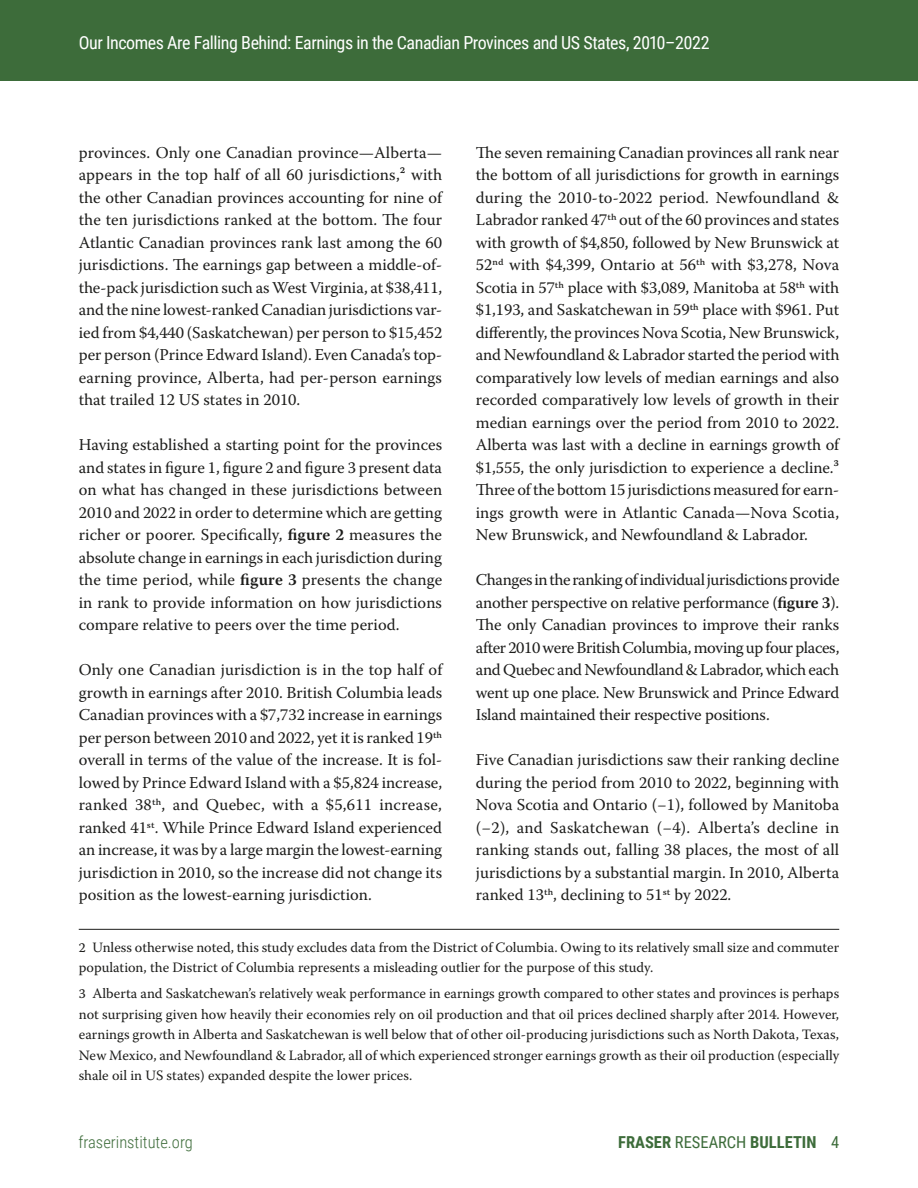
<style>
.page{position:relative;width:918px;height:1188px;background:#fff}
.page>*{position:absolute;margin:0;border:0;box-sizing:border-box;transform-origin:0 0}
.t1{font:18px "Roboto Condensed";letter-spacing:-.025em;color:#fff}
.t2{font:16.5px/22.5px "Warnock Pro";color:#1d1d1b;text-align:justify}
.t3{font:700 16.5px "Roboto Condensed";color:#3d6c3a}
.t4{font:300 16.5px "Roboto Condensed";color:#3d6c3a}
.t5{font:14.25px/20.4px "Warnock Pro";color:#1d1d1b}
.s1{font-family:"Warnock Pro Capt"}
.s2{font-weight:600}
.s3{font-family:"Warnock Pro Capt";font-size:13.5px}
.s4{font-weight:400}
</style>
<div class="page">
<div style="left:0;top:0;width:918px;height:81px;background:#3d6c3a"></div>
<hr style="left:79px;top:929px;width:760px;height:1px;background:#1d1d1b">
<p class="t1" style="left:79px;top:30px;width:632px">Our Incomes Are Falling Behind: Earnings in the Canadian Provinces and US States, 2010–2022</p>
<p class="t2" style="left:79px;top:141px;width:365px">provinces. Only one Canadian province—Alberta— appears in the top half of all 60 jurisdictions,<span class="s1">2</span> with the other Canadian provinces accounting for nine of the ten jurisdictions ranked at the bottom. The four Atlantic Canadian provinces rank last among the 60 jurisdictions. The earnings gap between a middle-of&shy;the-pack jurisdiction such as West Virginia, at $38,411, and the nine lowest-ranked Canadian jurisdictions var&shy;ied from $4,440 (Saskatchewan) per person to $15,452 per person (Prince Edward Island). Even Canada’s top&shy;earning province, Alberta, had per-person earnings that trailed 12 US states in 2010.</p>
<p class="t2" style="left:79px;top:433px;width:365px">Having established a starting point for the provinces and states in figure 1, figure 2 and figure 3 present data on what has changed in these jurisdictions between 2010 and 2022 in order to determine which are getting richer or poorer. Specifically, <span class="s2">figure 2</span> measures the absolute change in earnings in each jurisdiction during the time period, while <span class="s2">figure 3</span> presents the change in rank to provide information on how jurisdictions compare relative to peers over the time period.</p>
<p class="t2" style="left:79px;top:658px;width:365px">Only one Canadian jurisdiction is in the top half of growth in earnings after 2010. British Columbia leads Canadian provinces with a $7,732 increase in earnings per person between 2010 and 2022, yet it is ranked 19th overall in terms of the value of the increase. It is fol&shy;lowed by Prince Edward Island with a $5,824 increase, ranked 38th, and Quebec, with a $5,611 increase, ranked 41st. While Prince Edward Island experienced an increase, it was by a large margin the lowest-earning jurisdiction in 2010, so the increase did not change its position as the lowest-earning jurisdiction.</p>
<p class="t5" style="left:79px;top:937px;width:762px"><span class="s3">2</span> Unless otherwise noted, this study excludes data from the District of Columbia. Owing to its relatively small size and commuter population, the District of Columbia represents a misleading outlier for the purpose of this study.</p>
<p class="t5" style="left:79px;top:983px;width:762px;text-align:justify"><span class="s3">3</span> Alberta and Saskatchewan’s relatively weak performance in earnings growth compared to other states and provinces is perhaps not surprising given how heavily their economies rely on oil production and that oil prices declined sharply after 2014. However, earnings growth in Alberta and Saskatchewan is well below that of other oil-producing jurisdictions such as North Dakota, Texas, New Mexico, and Newfoundland &amp; Labrador, all of which experienced stronger earnings growth as their oil production (especially shale oil in US states) expanded despite the lower prices.</p>
<p class="t2" style="left:476px;top:141px;width:365px;text-align:left">The seven remaining Canadian provinces all rank near the bottom of all jurisdictions for growth in earnings during the 2010-to-2022 period. Newfoundland &amp; Labrador ranked 47th out of the 60 provinces and states with growth of $4,850, followed by New Brunswick at 52nd with $4,399, Ontario at 56th with $3,278, Nova Scotia in 57th place with $3,089, Manitoba at 58th with $1,193, and Saskatchewan in 59th place with $961. Put differently, the provinces Nova Scotia, New Brunswick, and Newfoundland &amp; Labrador started the period with comparatively low levels of median earnings and also recorded comparatively low levels of growth in their median earnings over the period from 2010 to 2022.<br>Alberta was last with a decline in earnings growth of $1,555, the only jurisdiction to experience a decline.<span class="s1">3<br></span>Three of the bottom 15 jurisdictions measured for earn&shy;ings growth were in Atlantic Canada—Nova Scotia, New Brunswick, and Newfoundland &amp; Labrador.</p>
<p class="t2" style="left:476px;top:568px;width:365px">Changes in the ranking of individual jurisdictions provide another perspective on relative performance (<span class="s2">figure 3</span>).<br>The only Canadian provinces to improve their ranks after 2010 were British Columbia, moving up four places, and Quebec and Newfoundland &amp; Labrador, which each went up one place. New Brunswick and Prince Edward Island maintained their respective positions.</p>
<p class="t2" style="left:476px;top:748px;width:365px">Five Canadian jurisdictions saw their ranking decline during the period from 2010 to 2022, beginning with Nova Scotia and Ontario (−1), followed by Manitoba (−2), and Saskatchewan (−4). Alberta’s decline in ranking stands out, falling 38 places, the most of all jurisdictions by a substantial margin. In 2010, Alberta ranked 13th, declining to 51st by 2022.</p>
<p class="t4" style="left:79px;top:1130px;width:116px">fraserinstitute.org</p>
<p class="t3" style="left:618px;top:1130px;width:222px">FRASER <span class="s4">RESEARCH</span> BULLETIN <span class="s4">4</span></p>
</div>
